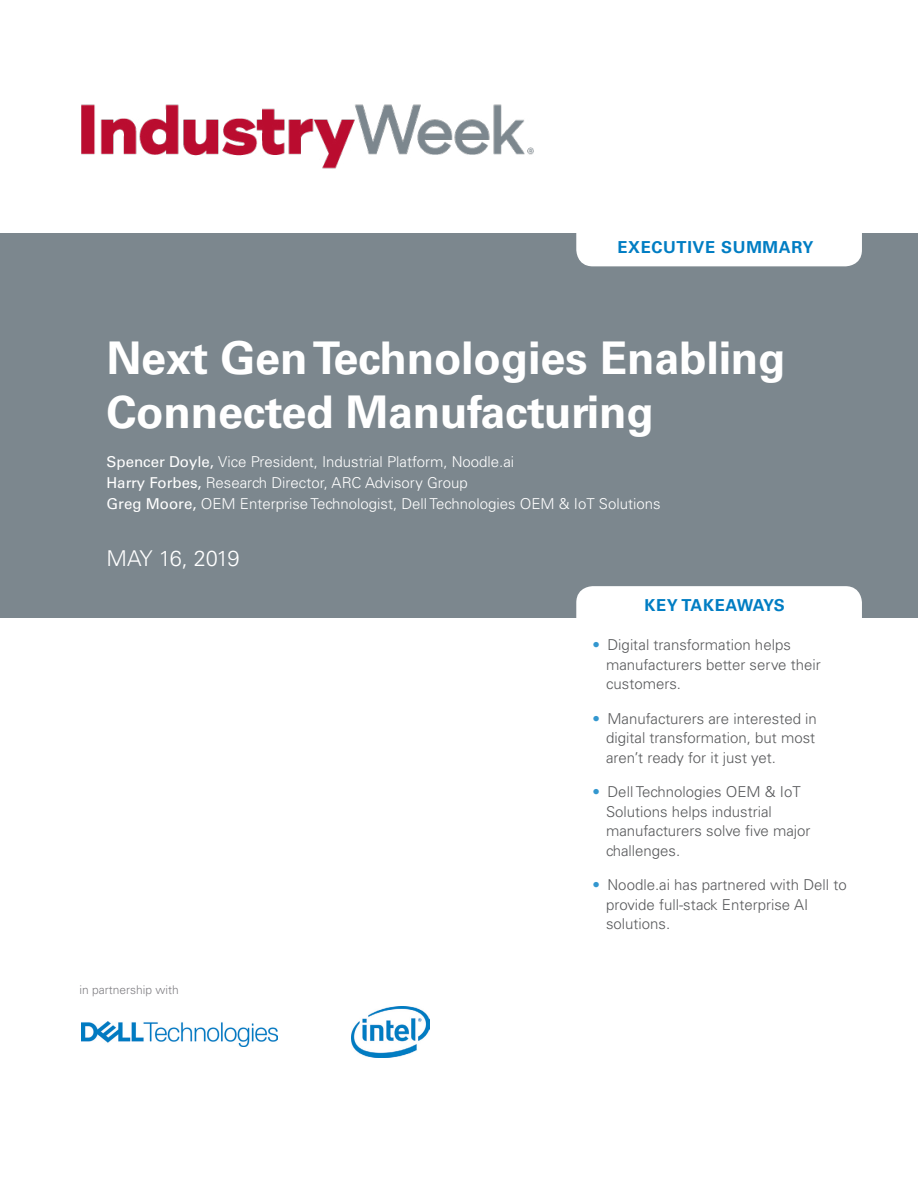
<style>
.page{position:relative;width:918px;height:1188px;background:#fff}
.page>*{position:absolute;margin:0;border:0;box-sizing:border-box;transform-origin:0 0}
.t1{font:700 45px/54px "Univers LT Std";letter-spacing:-.005em;color:#fff}
.t2{font:300 21.75px "Univers LT Std";letter-spacing:-.05em;color:#fff}
.t3{font:700 16.5px "Univers LT Std";letter-spacing:.04em;color:#007dc3}
.t4{font:700 16.5px "Univers LT Std";letter-spacing:.01em;color:#007dc3}
.t5{font:300 15px/19.5px "Univers LT Std";color:#58595b}
.t6{font:300 15px/21px "Univers LT Std";color:#fff}
.t7{font:300 12px "Univers LT Std";color:#807f83}
.s1{font-weight:400}
.s2{color:#3397cf}
</style>
<div class="page">
<div style="left:0;top:233px;width:918px;height:385px;background:#7c878e"></div>
<div style="left:576px;top:233px;width:286px;height:33px;background:#fff"></div>
<div style="left:576px;top:586px;width:286px;height:32px;background:#fff"></div>
<img style="left:81px;top:104px;width:453px;height:65px">
<img style="left:352px;top:1007px;width:78px;height:51px">
<img style="left:81px;top:1021px;width:197px;height:26px">
<p class="t3" style="left:617px;top:237px;width:197px">EXECUTIVE SUMMARY</p>
<h1 class="t1" style="left:106px;top:331px;width:681px">Next Gen Technologies Enabling<br>Connected Manufacturing</h1>
<p class="t6" style="left:106px;top:452px;width:556px"><span class="s1">Spencer Doyle,</span> Vice President, Industrial Platform, Noodle.ai<br><span class="s1">Harry Forbes,</span> Research Director, ARC Advisory Group<br><span class="s1">Greg Moore,</span> OEM Enterprise Technologist, Dell Technologies OEM &amp; IoT Solutions</p>
<h2 class="t2" style="left:106px;top:545px;width:135px">MAY 16, 2019</h2>
<p class="t7" style="left:80px;top:982px;width:101px">in partnership with</p>
<p class="t4" style="left:644px;top:595px;width:142px">KEY TAKEAWAYS</p>
<p class="t5" style="left:606px;top:635px;width:216px;text-indent:-14px"><span class="s2">•</span> Digital transformation helps manufacturers better serve their customers.</p>
<p class="t5" style="left:606px;top:709px;width:212px;text-align:justify;text-indent:-14px"><span class="s2">•</span> Manufacturers are interested in digital transformation, but most aren’t ready for it just yet.</p>
<p class="t5" style="left:606px;top:782px;width:206px;text-indent:-14px"><span class="s2">•</span> Dell Technologies OEM &amp; IoT<br>Solutions helps industrial manufacturers solve five major challenges.</p>
<p class="t5" style="left:606px;top:875px;width:242px;text-indent:-14px"><span class="s2">•</span> Noodle.ai has partnered with Dell to provide full-stack Enterprise AI solutions.</p>
</div>
